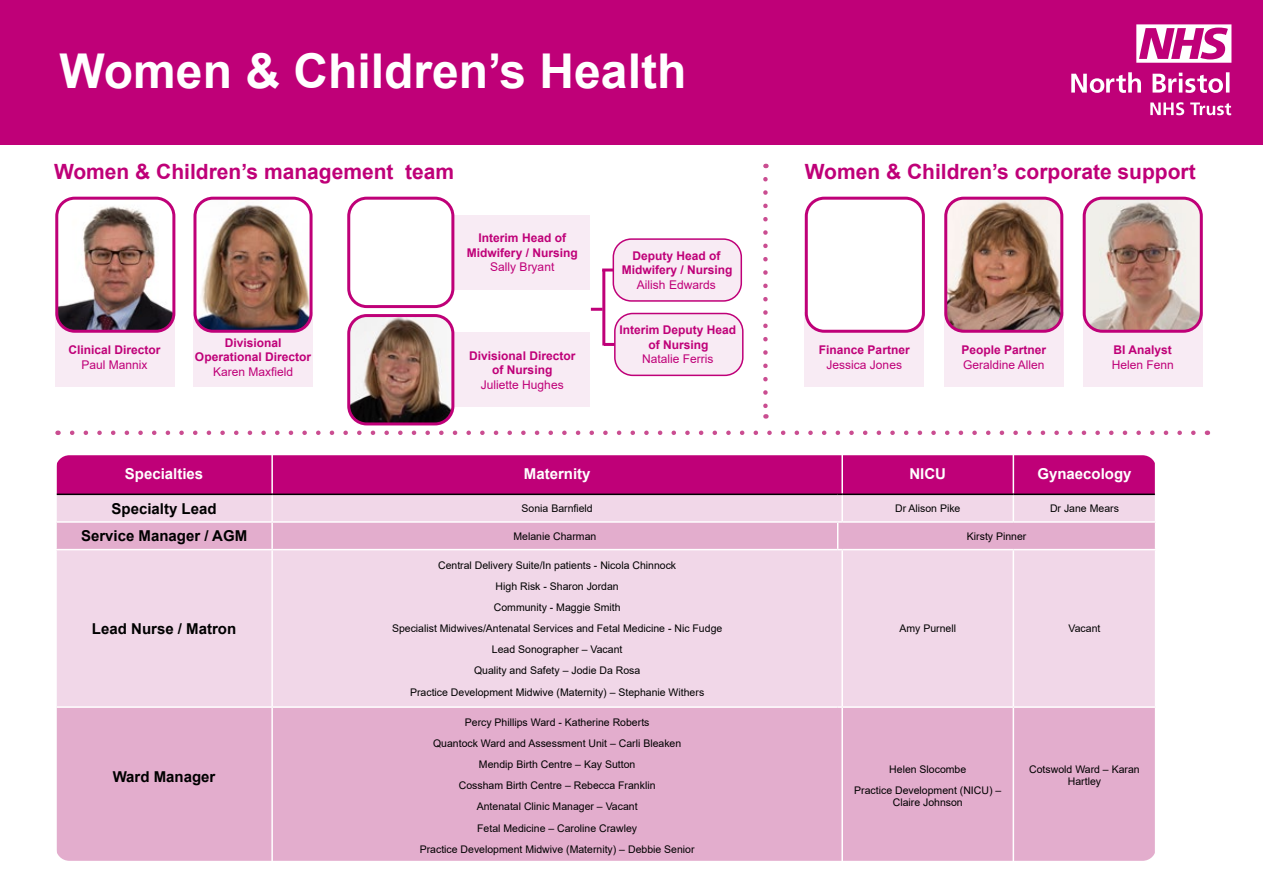
<style>
.page{position:relative;width:1263px;height:893px;background:#fff}
.page>*{position:absolute;margin:0;border:0;box-sizing:border-box;transform-origin:0 0}
.t1{font:700 48px "Arial";color:#fff}
.t2{font:700 21px "Arial";color:#bf0078}
.t3{font:700 15px "Arial";color:#000}
.t4{font:700 15px "Arial";color:#fff}
.t5{font:700 12px/14.4px "Arial";color:#bf0078;text-align:center}
.t6{font:12px "Arial";color:#bf0078}
.t7{font:10.5px/21.1px "Arial";color:#000;text-align:center}
</style>
<div class="page">
<div style="left:0;top:0;width:1263px;height:145px;background:#bf0078"></div>
<svg style="left:1150px;top:102px;width:81px;height:13px"></svg>
<svg style="left:1071px;top:72px;width:158px;height:21px"></svg>
<svg style="left:1136px;top:24px;width:95px;height:39px"></svg>
<div style="left:55px;top:313px;width:119px;height:74px;background:#f8ebf4"></div>
<img style="left:59px;top:198px;width:115px;height:131px">
<div style="left:55px;top:197px;width:120px;height:136px;border:3px solid #bf0078;border-radius:18px"></div>
<div style="left:193px;top:313px;width:120px;height:74px;background:#f8ebf4"></div>
<img style="left:197px;top:201px;width:112px;height:128px">
<div style="left:193px;top:197px;width:120px;height:136px;border:3px solid #bf0078;border-radius:18px"></div>
<div style="left:454px;top:215px;width:136px;height:75px;background:#f8ebf4"></div>
<div style="left:805px;top:313px;width:119px;height:74px;background:#f8ebf4"></div>
<div style="left:806px;top:198px;width:117px;height:133px;background:#fff;border-radius:18px"></div>
<div style="left:805px;top:197px;width:120px;height:136px;border:3px solid #bf0078;border-radius:18px"></div>
<div style="left:944px;top:313px;width:119px;height:74px;background:#f8ebf4"></div>
<img style="left:948px;top:198px;width:114px;height:131px">
<div style="left:944px;top:197px;width:119px;height:136px;border:3px solid #bf0078;border-radius:18px"></div>
<div style="left:1083px;top:313px;width:119px;height:74px;background:#f8ebf4"></div>
<img style="left:1084px;top:198px;width:115px;height:131px">
<div style="left:1083px;top:197px;width:120px;height:136px;border:3px solid #bf0078;border-radius:18px"></div>
<svg style="left:763px;top:179px;width:5px;height:240px"></svg>
<svg style="left:58px;top:431px;width:1135px;height:4px"></svg>
<svg style="left:57px;top:550px;width:1098px;height:310px;background:#eac2da"></svg>
<hr style="left:271px;top:550px;width:2px;height:156px;background:#fff">
<hr style="left:841px;top:550px;width:2px;height:156px;background:#fff">
<hr style="left:1012px;top:550px;width:2px;height:156px;background:#fff">
<hr style="left:55px;top:706px;width:217px;height:2px;background:#fff">
<hr style="left:272px;top:706px;width:566px;height:2px;background:#fff">
<hr style="left:271px;top:708px;width:2px;height:155px;background:#fff">
<hr style="left:842px;top:706px;width:171px;height:2px;background:#fff">
<hr style="left:841px;top:708px;width:2px;height:155px;background:#fff">
<hr style="left:1013px;top:706px;width:143px;height:2px;background:#fff">
<hr style="left:1012px;top:708px;width:2px;height:155px;background:#fff">
<svg style="left:57px;top:456px;width:1098px;height:94px;background:#d674b1"></svg>
<hr style="left:842px;top:494px;width:171px;height:1px;background:#000">
<hr style="left:1013px;top:494px;width:142px;height:1px;background:#000">
<div style="left:47px;top:446px;width:1118px;height:424px;border:9px solid #fff;border-radius:18px"></div>
<div style="left:613px;top:239px;width:128px;height:62px;background:#f8ebf4;border-radius:18px"></div>
<div style="left:613px;top:238px;width:129px;height:64px;border:2px solid #bf0078;border-radius:18px"></div>
<hr style="left:602px;top:270px;width:3px;height:75px;background:#bf0078">
<svg style="left:604px;top:343px;width:10px;height:3px"></svg>
<div style="left:615px;top:313px;width:128px;height:62px;background:#f8ebf4;border-radius:18px"></div>
<div style="left:614px;top:313px;width:129px;height:63px;border:2px solid #bf0078;border-radius:18px"></div>
<svg style="left:602px;top:269px;width:12px;height:3px"></svg>
<svg style="left:591px;top:308px;width:12px;height:3px"></svg>
<div style="left:454px;top:333px;width:136px;height:74px;background:#f8ebf4"></div>
<img style="left:351px;top:318px;width:102px;height:106px">
<div style="left:347px;top:314px;width:107px;height:111px;border:3px solid #bf0078;border-radius:18px"></div>
<div style="left:347px;top:197px;width:107px;height:111px;border:3px solid #bf0078;border-radius:18px"></div>
<h1 class="t1" style="left:60px;top:37px;width:628px">Women &amp; Children’s Health</h1>
<h2 class="t2" style="left:54px;top:157px;width:402px">Women &amp; Children’s management team</h2>
<p class="t5" style="left:69px;top:343px;width:94px">Clinical Director</p>
<p class="t6" style="left:82px;top:356px;width:68px">Paul Mannix</p>
<p class="t5" style="left:195px;top:336px;width:118px">Divisional<br>Operational Director</p>
<p class="t6" style="left:213px;top:363px;width:82px">Karen Maxfield</p>
<p class="t5" style="left:467px;top:231px;width:112px">Interim Head of<br>Midwifery / Nursing</p>
<p class="t6" style="left:490px;top:259px;width:66px">Sally Bryant</p>
<p class="t5" style="left:622px;top:249px;width:112px">Deputy Head of<br>Midwifery / Nursing</p>
<p class="t6" style="left:637px;top:276px;width:80px">Ailish Edwards</p>
<p class="t5" style="left:619px;top:323px;width:118px">Interim Deputy Head of Nursing</p>
<p class="t5" style="left:469px;top:348px;width:108px">Divisional Director</p>
<p class="t6" style="left:642px;top:351px;width:73px">Natalie Ferris</p>
<p class="t5" style="left:492px;top:363px;width:61px">of Nursing</p>
<p class="t6" style="left:481px;top:376px;width:84px">Juliette Hughes</p>
<h2 class="t2" style="left:805px;top:157px;width:392px">Women &amp; Children’s corporate support</h2>
<p class="t5" style="left:819px;top:343px;width:92px">Finance Partner</p>
<p class="t6" style="left:827px;top:356px;width:77px">Jessica Jones</p>
<p class="t5" style="left:961px;top:343px;width:86px">People Partner</p>
<p class="t6" style="left:963px;top:356px;width:83px">Geraldine Allen</p>
<p class="t5" style="left:1113px;top:343px;width:60px">BI Analyst</p>
<p class="t6" style="left:1112px;top:356px;width:64px">Helen Fenn</p>
<h3 class="t4" style="left:125px;top:463px;width:80px">Specialties</h3>
<h3 class="t4" style="left:524px;top:463px;width:68px">Maternity</h3>
<h3 class="t4" style="left:909px;top:463px;width:38px">NICU</h3>
<h3 class="t4" style="left:1037px;top:463px;width:96px">Gynaecology</h3>
<h3 class="t3" style="left:112px;top:498px;width:107px">Specialty Lead</h3>
<p class="t7" style="left:522px;top:498px;width:73px">Sonia Barnfield</p>
<p class="t7" style="left:895px;top:498px;width:67px">Dr Alison Pike</p>
<p class="t7" style="left:1050px;top:498px;width:70px">Dr Jane Mears</p>
<h3 class="t3" style="left:81px;top:525px;width:168px">Service Manager / AGM</h3>
<p class="t7" style="left:513px;top:525px;width:84px">Melanie Charman</p>
<p class="t7" style="left:967px;top:525px;width:61px">Kirsty Pinner</p>
<h3 class="t3" style="left:92px;top:618px;width:146px">Lead Nurse / Matron</h3>
<h3 class="t3" style="left:113px;top:766px;width:104px">Ward Manager</h3>
<p class="t7" style="left:392px;top:554px;width:332px">Central Delivery Suite/In patients - Nicola Chinnock<br>High Risk - Sharon Jordan<br>Community - Maggie Smith<br>Specialist Midwives/Antenatal Services and Fetal Medicine - Nic Fudge Lead Sonographer – Vacant<br>Quality and Safety – Jodie Da Rosa<br>Practice Development Midwive (Maternity) – Stephanie Withers</p>
<p class="t7" style="left:420px;top:712px;width:276px">Percy Phillips Ward - Katherine Roberts<br>Quantock Ward and Assessment Unit – Carli Bleaken Mendip Birth Centre – Kay Sutton<br>Cossham Birth Centre – Rebecca Franklin<br>Antenatal Clinic Manager – Vacant<br>Fetal Medicine – Caroline Crawley<br>Practice Development Midwive (Maternity) – Debbie Senior</p>
<p class="t7" style="left:899px;top:618px;width:58px">Amy Purnell</p>
<p class="t7" style="left:1068px;top:618px;width:33px">Vacant</p>
<p class="t7" style="left:854px;top:758px;width:149px">Helen Slocombe<br>Practice Development (NICU) –</p>
<p class="t7" style="left:893px;top:792px;width:72px">Claire Johnson</p>
<p class="t7" style="left:1029px;top:762px;width:112px;line-height:12.6px">Cotswold Ward – Karan<br>Hartley</p>
</div>
